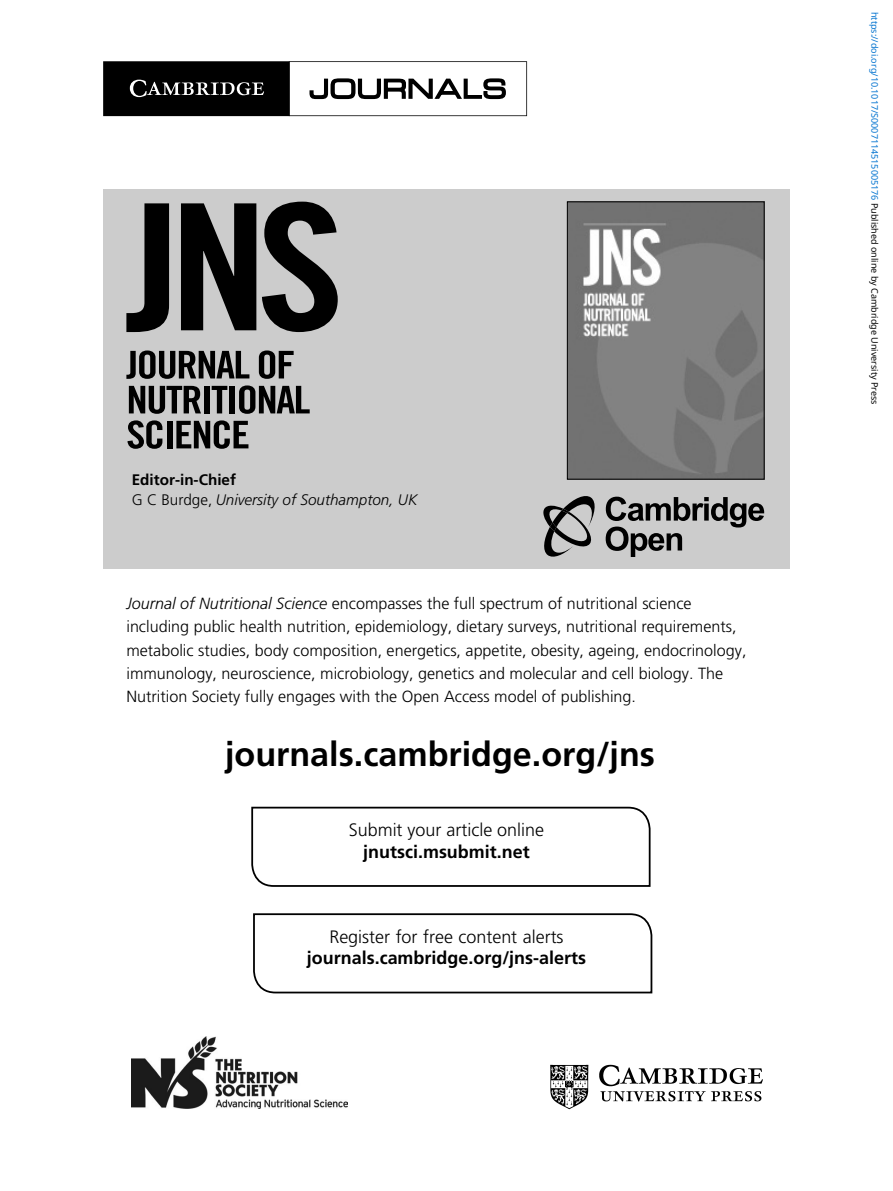
<style>
.page{position:relative;width:893px;height:1191px;background:#fff}
.page>*{position:absolute;margin:0;border:0;box-sizing:border-box;transform-origin:0 0}
.t1{font:700 34.05px "Frutiger LT Std";color:#000}
.t2{font:700 18px "Frutiger LT Std";color:#000}
.t3{font:300 18px "Frutiger LT Std";color:#000}
.t4{font:300 16.2px/23.4px "Frutiger LT Std";color:#000}
.t5{font:italic 300 15.3px/19.8px "Frutiger LT Std";color:#000}
.t6{font:9px "Noto Sans";color:#0172cf}
.s1{font-weight:700;font-style:normal}
.s2{font-style:normal}
.s3{font-style:italic}
.s4{color:#000}
</style>
<div class="page">
<svg style="left:251px;top:806px;width:400px;height:81px"></svg>
<svg style="left:253px;top:913px;width:400px;height:81px"></svg>
<div style="left:103px;top:189px;width:687px;height:380px;background:#ccc"></div>
<img style="left:550px;top:1064px;width:213px;height:46px">
<svg style="left:103px;top:61px;width:424px;height:55px"></svg>
<img style="left:569px;top:204px;width:193px;height:273px">
<div style="left:300px;top:929px;width:293px;height:48px;background:#fff"></div>
<img style="left:131px;top:1036px;width:216px;height:72px">
<svg style="left:126px;top:203px;width:43px;height:129px"></svg>
<svg style="left:181px;top:203px;width:75px;height:127px"></svg>
<svg style="left:262px;top:202px;width:76px;height:130px"></svg>
<svg style="left:126px;top:350px;width:123px;height:29px"></svg>
<svg style="left:259px;top:350px;width:35px;height:29px"></svg>
<svg style="left:129px;top:386px;width:72px;height:28px"></svg>
<div style="left:204px;top:386px;width:6px;height:27px;background:#000"></div>
<svg style="left:212px;top:386px;width:15px;height:27px"></svg>
<div style="left:230px;top:386px;width:5px;height:27px;background:#000"></div>
<svg style="left:239px;top:385px;width:71px;height:29px"></svg>
<svg style="left:127px;top:420px;width:35px;height:29px"></svg>
<div style="left:167px;top:421px;width:5px;height:27px;background:#000"></div>
<svg style="left:176px;top:420px;width:72px;height:29px"></svg>
<svg style="left:543px;top:496px;width:52px;height:61px"></svg>
<svg style="left:606px;top:496px;width:158px;height:61px"></svg>
<p class="t5" style="left:132px;top:471px;width:287px"><span class="s1">Editor-in-Chief<br></span><span class="s2">G C Burdge,</span> University of Southampton, UK</p>
<p class="t4" style="left:126px;top:593px;width:622px"><span class="s3">Journal of Nutritional Science</span> encompasses the full spectrum of nutritional science including public health nutrition, epidemiology, dietary surveys, nutritional requirements, metabolic studies, body composition, energetics, appetite, obesity, ageing, endocrinology, immunology, neuroscience, microbiology, genetics and molecular and cell biology. The Nutrition Society fully engages with the Open Access model of publishing.</p>
<h1 class="t1" style="left:225px;top:740px;width:431px">journals.cambridge.org/jns</h1>
<p class="t3" style="left:349px;top:822px;width:197px">Submit your article online</p>
<p class="t2" style="left:363px;top:844px;width:168px">jnutsci.msubmit.net</p>
<p class="t3" style="left:329px;top:929px;width:236px">Register for free content alerts</p>
<p class="t2" style="left:307px;top:950px;width:281px">journals.cambridge.org/jns-alerts</p>
<p class="t6" style="left:881px;top:12px;width:394px;rotate:90deg">https://doi.org/10.1017/S0007114515005176 <span class="s4">Published online by Cambridge University Press</span></p>
</div>
